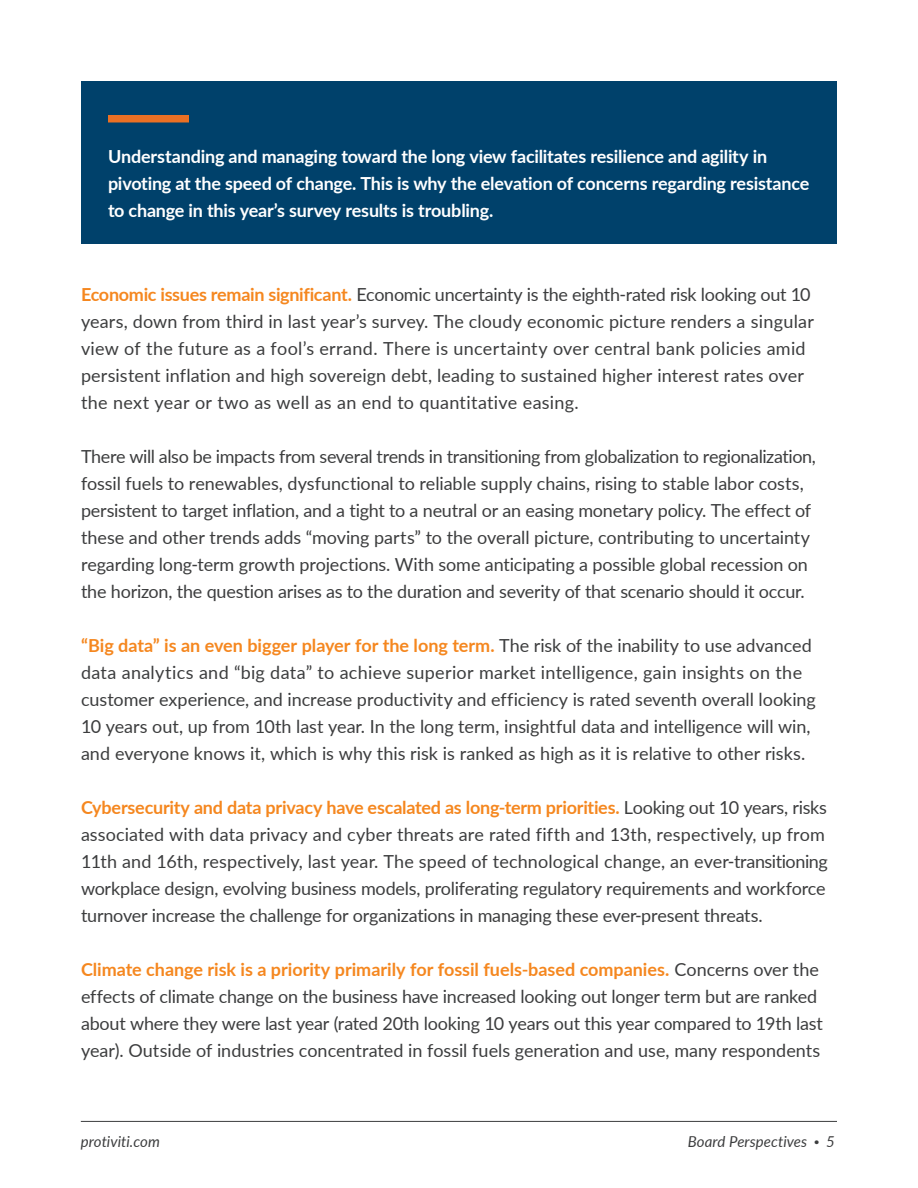
<style>
.page{position:relative;width:918px;height:1188px;background:#fff}
.page>*{position:absolute;margin:0;border:0;box-sizing:border-box;transform-origin:0 0}
.Subhead_1_-_DarkBlue{font:18px/27px "Lato";letter-spacing:-.005em;color:#3c3d3e}
.Body_Intro_-_12_18{font:700 18px/27px "Lato";letter-spacing:-.01em;color:#fff}
.t1{font:italic 15px "Lato";letter-spacing:.005em;color:#3c3d3e}
.s1{font-weight:700;color:#f5871f}
.s2{font-weight:700;font-style:normal;font-size:9px}
</style>
<div class="page">
<hr style="left:81px;top:1121px;width:756px;height:1px;background:#3c3d3e">
<div style="left:81px;top:81px;width:756px;height:163px;background:#00416b"></div>
<div style="left:108px;top:115px;width:81px;height:7px;background:#ea7024"></div>
<p class="Body_Intro_-_12_18" style="left:108px;top:142px;width:703px">Understanding and managing toward the long view facilitates resilience and agility in pivoting at the speed of change. This is why the elevation of concerns regarding resistance to change in this year’s survey results is troubling.</p>
<p class="Subhead_1_-_DarkBlue" style="left:81px;top:281px;width:735px"><span class="s1">Economic issues remain significant.</span> Economic uncertainty is the eighth-rated risk looking out 10 years, down from third in last year’s survey. The cloudy economic picture renders a singular view of the future as a fool’s errand. There is uncertainty over central bank policies amid persistent inflation and high sovereign debt, leading to sustained higher interest rates over the next year or two as well as an end to quantitative easing.</p>
<p class="Subhead_1_-_DarkBlue" style="left:81px;top:443px;width:736px">There will also be impacts from several trends in transitioning from globalization to regionalization, fossil fuels to renewables, dysfunctional to reliable supply chains, rising to stable labor costs, persistent to target inflation, and a tight to a neutral or an easing monetary policy. The effect of these and other trends adds “moving parts” to the overall picture, contributing to uncertainty regarding long-term growth projections. With some anticipating a possible global recession on the horizon, the question arises as to the duration and severity of that scenario should it occur.</p>
<p class="Subhead_1_-_DarkBlue" style="left:81px;top:632px;width:736px"><span class="s1">“Big data” is an even bigger player for the long term.</span> The risk of the inability to use advanced data analytics and “big data” to achieve superior market intelligence, gain insights on the customer experience, and increase productivity and efficiency is rated seventh overall looking 10 years out, up from 10th last year. In the long term, insightful data and intelligence will win, and everyone knows it, which is why this risk is ranked as high as it is relative to other risks.</p>
<p class="Subhead_1_-_DarkBlue" style="left:81px;top:794px;width:748px"><span class="s1">Cybersecurity and data privacy have escalated as long-term priorities.</span> Looking out 10 years, risks associated with data privacy and cyber threats are rated fifth and 13th, respectively, up from 11th and 16th, respectively, last year. The speed of technological change, an ever-transitioning workplace design, evolving business models, proliferating regulatory requirements and workforce turnover increase the challenge for organizations in managing these ever-present threats.</p>
<p class="Subhead_1_-_DarkBlue" style="left:81px;top:956px;width:743px"><span class="s1">Climate change risk is a priority primarily for fossil fuels-based companies.</span> Concerns over the effects of climate change on the business have increased looking out longer term but are ranked about where they were last year (rated 20th looking 10 years out this year compared to 19th last year). Outside of industries concentrated in fossil fuels generation and use, many respondents</p>
<p class="t1" style="left:81px;top:1131px;width:81px">protiviti.com</p>
<p class="t1" style="left:688px;top:1131px;width:149px">Board Perspectives <span class="s2">•</span> 5</p>
</div>
